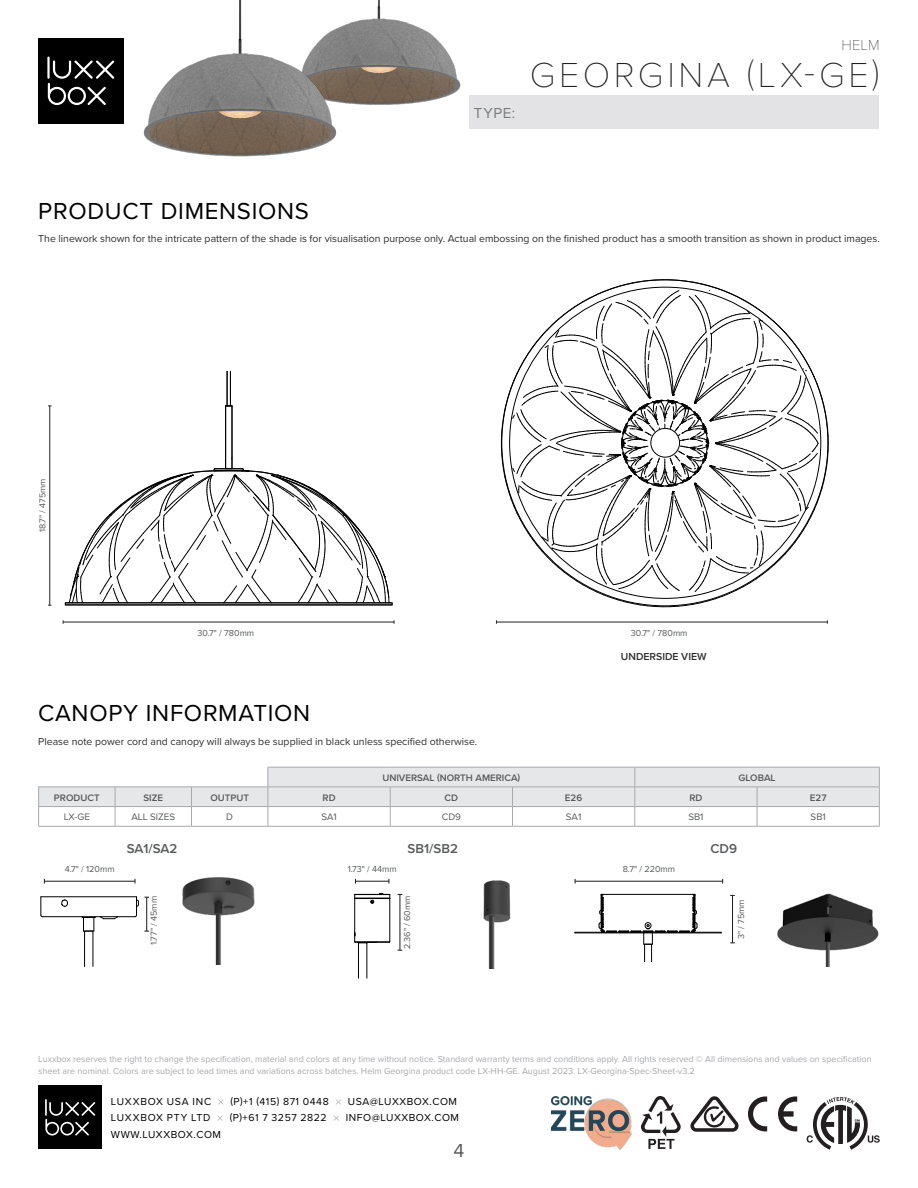
<style>
.page{position:relative;width:918px;height:1188px;background:#fff}
.page>*{position:absolute;margin:0;border:0;box-sizing:border-box;transform-origin:0 0}
.t1{font:100 36px "Proxima Nova T";letter-spacing:.105em;color:#231f20}
.t2{font:24px "Proxima Nova";letter-spacing:.03em;color:#000}
.t3{font:19.5px "Proxima Nova";color:#585a5b}
.t4{font:15px "Proxima Nova";color:#585a5b}
.t5{font:100 15px "Proxima Nova T";color:#3e3e3f}
.t6{font:600 13.35px "Proxima Nova";color:#585a5b}
.t7{font:10.5px "Proxima Nova";color:#312f30}
.t8{font:10.5px "Proxima Nova";letter-spacing:.05em;color:#000}
.t9{font:10.5px "Proxima Nova";letter-spacing:.07em;color:#000}
.t10{font:600 10.5px "Proxima Nova";color:#312f30}
.t11{font:600 9.75px "Proxima Nova";color:#585a5b}
.t12{font:9.75px "Proxima Nova";color:#585a5b}
.t13{font:9px/12px "Proxima Nova";color:#a8a9ad}
.t14{font:9px "Proxima Nova";color:#585a5b}
.t15{font:8.85px "Proxima Nova";color:#585a5b}
</style>
<div class="page">
<img style="left:483px;top:880px;width:28px;height:89px">
<img style="left:182px;top:877px;width:73px;height:88px">
<img style="left:777px;top:893px;width:102px;height:73px">
<hr style="left:38px;top:826px;width:77px;height:1px;background:#a8a9ad">
<hr style="left:115px;top:826px;width:76px;height:1px;background:#a8a9ad">
<hr style="left:192px;top:826px;width:76px;height:1px;background:#a8a9ad">
<hr style="left:268px;top:826px;width:122px;height:1px;background:#a8a9ad">
<hr style="left:390px;top:826px;width:123px;height:1px;background:#a8a9ad">
<hr style="left:513px;top:826px;width:122px;height:1px;background:#a8a9ad">
<hr style="left:635px;top:826px;width:122px;height:1px;background:#a8a9ad">
<hr style="left:757px;top:826px;width:123px;height:1px;background:#a8a9ad">
<svg style="left:38px;top:767px;width:842px;height:59px"></svg>
<svg style="left:641px;top:1096px;width:40px;height:53px"></svg>
<svg style="left:748px;top:1096px;width:19px;height:35px"></svg>
<svg style="left:778px;top:1096px;width:19px;height:35px"></svg>
<svg style="left:690px;top:1096px;width:49px;height:36px"></svg>
<img style="left:551px;top:1096px;width:81px;height:53px">
<svg style="left:807px;top:1097px;width:73px;height:53px"></svg>
<svg style="left:218px;top:1099px;width:5px;height:6px"></svg>
<svg style="left:336px;top:1099px;width:5px;height:6px"></svg>
<svg style="left:217px;top:1115px;width:6px;height:6px"></svg>
<svg style="left:334px;top:1115px;width:5px;height:6px"></svg>
<div style="left:38px;top:1085px;width:64px;height:64px;background:#000"></div>
<svg style="left:45px;top:1099px;width:50px;height:37px"></svg>
<hr style="left:63px;top:622px;width:331px;height:1px;background:#231f20">
<hr style="left:496px;top:622px;width:331px;height:1px;background:#231f20">
<hr style="left:49px;top:406px;width:1px;height:199px;background:#231f20">
<hr style="left:232px;top:406px;width:1px;height:51px;background:#000">
<hr style="left:225px;top:406px;width:1px;height:62px;background:#000">
<svg style="left:65px;top:470px;width:328px;height:136px"></svg>
<hr style="left:69px;top:603px;width:320px;height:1px;background:#000">
<div style="left:214px;top:469px;width:30px;height:2px;border:1px solid #000"></div>
<svg style="left:225px;top:372px;width:8px;height:35px"></svg>
<svg style="left:501px;top:280px;width:328px;height:327px"></svg>
<hr style="left:732px;top:895px;width:1px;height:48px;background:#231f20">
<hr style="left:575px;top:881px;width:148px;height:1px;background:#231f20">
<hr style="left:399px;top:894px;width:1px;height:56px;background:#231f20">
<hr style="left:356px;top:881px;width:33px;height:1px;background:#231f20">
<hr style="left:146px;top:897px;width:1px;height:34px;background:#231f20">
<hr style="left:44px;top:881px;width:91px;height:1px;background:#231f20">
<hr style="left:355px;top:894px;width:35px;height:1px;background:#000">
<hr style="left:355px;top:942px;width:34px;height:1px;background:#000">
<hr style="left:355px;top:898px;width:35px;height:1px;background:#000">
<hr style="left:354px;top:899px;width:1px;height:33px;background:#000">
<hr style="left:390px;top:899px;width:1px;height:43px;background:#000">
<svg style="left:371px;top:893px;width:13px;height:10px"></svg>
<svg style="left:354px;top:932px;width:23px;height:11px"></svg>
<div style="left:358px;top:943px;width:9px;height:35px;border:1px solid #000"></div>
<svg style="left:82px;top:917px;width:36px;height:15px"></svg>
<hr style="left:42px;top:916px;width:93px;height:1px;background:#000">
<hr style="left:41px;top:897px;width:96px;height:1px;background:#000">
<svg style="left:41px;top:897px;width:2px;height:20px"></svg>
<svg style="left:135px;top:897px;width:14px;height:20px"></svg>
<svg style="left:61px;top:900px;width:7px;height:7px"></svg>
<div style="left:84px;top:931px;width:9px;height:36px;border:1px solid #000"></div>
<hr style="left:575px;top:932px;width:146px;height:1px;background:#000">
<hr style="left:575px;top:933px;width:146px;height:1px;background:#000">
<svg style="left:599px;top:894px;width:99px;height:68px"></svg>
<img style="left:343px;top:0;width:118px;height:105px">
<img style="left:143px;top:0;width:200px;height:157px">
<div style="left:38px;top:38px;width:85px;height:85px;background:#000"></div>
<svg style="left:48px;top:60px;width:66px;height:45px"></svg>
<hr style="left:47px;top:57px;width:3px;height:22px;background:#fff">
<div style="left:470px;top:96px;width:409px;height:33px;background:#e3e3e5"></div>
<h3 class="t5" style="left:841px;top:39px;width:40px">HELM</h3>
<h2 class="t2" style="left:38px;top:200px;width:272px">PRODUCT DIMENSIONS</h2>
<h3 class="t4" style="left:474px;top:107px;width:43px">TYPE:</h3>
<h1 class="t1" style="left:530px;top:59px;width:351px">GEORGINA (LX-GE)</h1>
<p class="t7" style="left:38px;top:234px;width:843px">The linework shown for the intricate pattern of the shade is for visualisation purpose only. Actual embossing on the finished product has a smooth transition as shown in product images.</p>
<p class="t15" style="left:39px;top:532px;width:55px;rotate:-90deg">18.7" / 475mm</p>
<p class="t14" style="left:198px;top:629px;width:58px">30.7" / 780mm</p>
<p class="t14" style="left:631px;top:629px;width:58px">30.7" / 780mm</p>
<p class="t10" style="left:621px;top:652px;width:87px">UNDERSIDE VIEW</p>
<h2 class="t2" style="left:38px;top:703px;width:274px">CANOPY INFORMATION</h2>
<p class="t7" style="left:38px;top:736px;width:441px">Please note power cord and canopy will always be supplied in black unless specified otherwise.</p>
<p class="t11" style="left:382px;top:773px;width:139px">UNIVERSAL (NORTH AMERICA)</p>
<p class="t11" style="left:739px;top:773px;width:39px">GLOBAL</p>
<p class="t11" style="left:54px;top:793px;width:47px">PRODUCT</p>
<p class="t11" style="left:143px;top:793px;width:21px">SIZE</p>
<p class="t11" style="left:210px;top:793px;width:40px">OUTPUT</p>
<p class="t11" style="left:323px;top:793px;width:15px">RD</p>
<p class="t11" style="left:445px;top:793px;width:15px">CD</p>
<p class="t11" style="left:565px;top:793px;width:19px">E26</p>
<p class="t11" style="left:689px;top:793px;width:15px">RD</p>
<p class="t11" style="left:810px;top:793px;width:18px">E27</p>
<p class="t12" style="left:64px;top:813px;width:28px">LX-GE</p>
<p class="t12" style="left:131px;top:813px;width:45px">ALL SIZES</p>
<p class="t12" style="left:226px;top:813px;width:8px">D</p>
<p class="t12" style="left:321px;top:813px;width:17px">SA1</p>
<p class="t12" style="left:442px;top:813px;width:21px">CD9</p>
<p class="t12" style="left:566px;top:813px;width:17px">SA1</p>
<p class="t12" style="left:688px;top:813px;width:17px">SB1</p>
<p class="t12" style="left:811px;top:813px;width:17px">SB1</p>
<h3 class="t6" style="left:127px;top:843px;width:52px">SA1/SA2</h3>
<h3 class="t6" style="left:711px;top:843px;width:28px">CD9</h3>
<h3 class="t6" style="left:408px;top:843px;width:52px">SB1/SB2</h3>
<p class="t14" style="left:65px;top:865px;width:51px">4.7" / 120mm</p>
<p class="t14" style="left:348px;top:865px;width:51px">1.73" / 44mm</p>
<p class="t14" style="left:150px;top:945px;width:51px;rotate:-90deg">1.77" / 45mm</p>
<p class="t14" style="left:403px;top:949px;width:55px;rotate:-90deg">2.36" / 60mm</p>
<p class="t14" style="left:623px;top:865px;width:54px">8.7" / 220mm</p>
<p class="t14" style="left:737px;top:939px;width:41px;rotate:-90deg">3" / 75mm</p>
<p class="t13" style="left:38px;top:1053px;width:835px">Luxxbox reserves the right to change the specification, material and colors at any time without notice. Standard warranty terms and conditions apply. All rights reserved © All dimensions and values on specification sheet are nominal. Colors are subject to lead times and variations across batches. Helm Georgina product code LX-HH-GE. August 2023. LX-Georgina-Spec-Sheet-v3.2</p>
<p class="t9" style="left:111px;top:1097px;width:102px">LUXXBOX USA INC</p>
<p class="t8" style="left:230px;top:1097px;width:100px">(P)+1 (415) 871 0448</p>
<p class="t8" style="left:348px;top:1097px;width:111px">USA@LUXXBOX.COM</p>
<p class="t9" style="left:111px;top:1113px;width:101px">LUXXBOX PTY LTD</p>
<p class="t8" style="left:230px;top:1113px;width:99px">(P)+61 7 3257 2822</p>
<p class="t8" style="left:346px;top:1113px;width:115px">INFO@LUXXBOX.COM</p>
<p class="t8" style="left:111px;top:1130px;width:112px">WWW.LUXXBOX.COM</p>
<h3 class="t3" style="left:454px;top:1142px;width:12px">4</h3>
</div>
